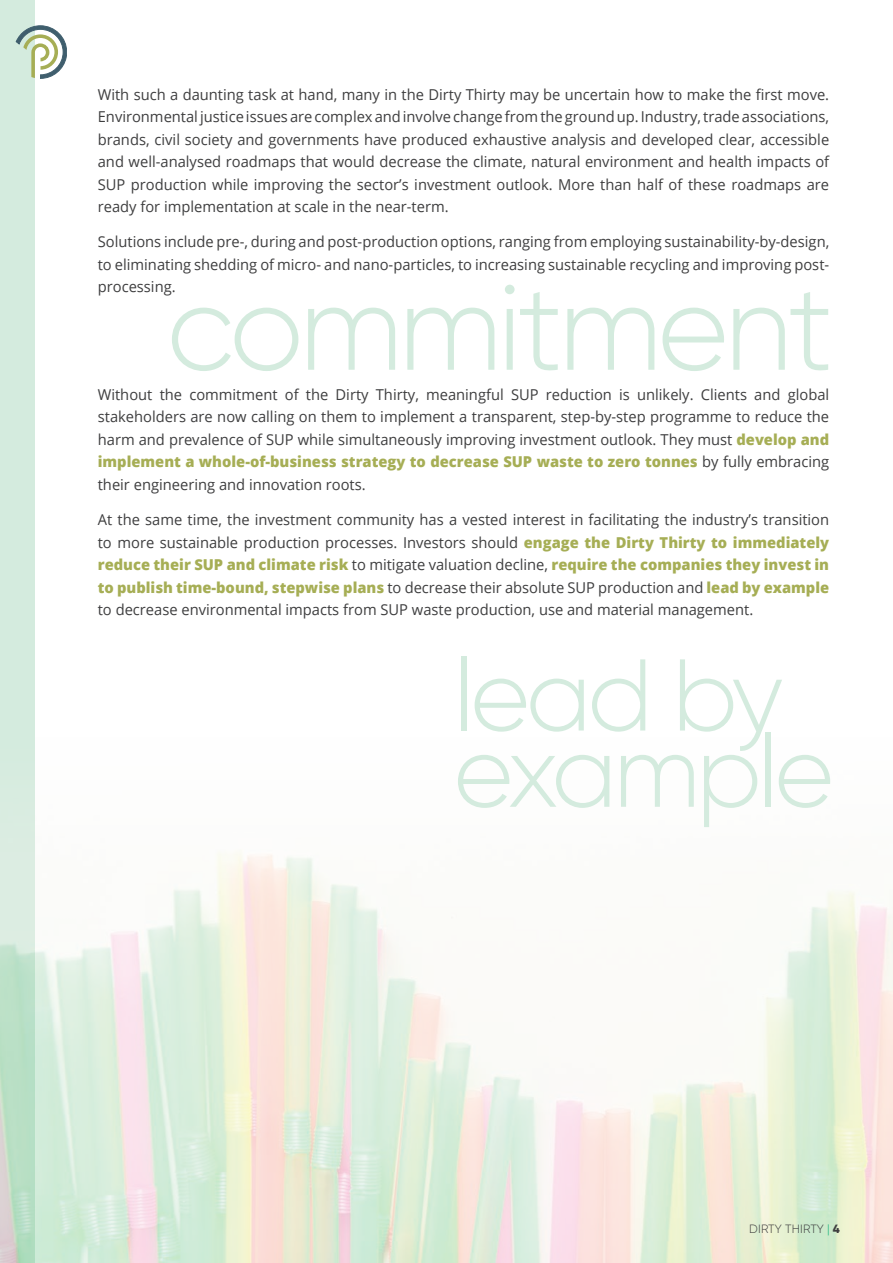
<style>
.page{position:relative;width:893px;height:1263px;background:#fff}
.page>*{position:absolute;margin:0;border:0;box-sizing:border-box;transform-origin:0 0}
.t1{font:300 121.5px "Gilroy";letter-spacing:-.04em;color:#d4ebde}
.t2{font:300 101.7px/76.2px "Gilroy";letter-spacing:-.04em;color:#d4ebde}
.t3{font:15px/22.5px "Open Sans";color:#3e3e3f;text-align:justify}
.t4{font:300 12px "Gilroy";letter-spacing:.01em;color:#3e3e3f}
.s1{font-weight:800;color:#a6ae55}
.s2{color:#13b27b}
.s3{font-weight:800}
</style>
<div class="page">
<div style="left:0;top:0;width:34px;height:1263px;background:#d4ebde"></div>
<img style="left:0;top:736px;width:893px;height:527px">
<svg style="left:16px;top:26px;width:51px;height:53px"></svg>
<p class="t3" style="left:98px;top:82px;width:733px">With such a daunting task at hand, many in the Dirty Thirty may be uncertain how to make the first move.<br>Environmental justice issues are complex and involve change from the ground up. Industry, trade associations, brands, civil society and governments have produced exhaustive analysis and developed clear, accessible and well-analysed roadmaps that would decrease the climate, natural environment and health impacts of SUP production while improving the sector’s investment outlook. More than half of these roadmaps are ready for implementation at scale in the near-term.</p>
<p class="t3" style="left:98px;top:230px;width:733px">Solutions include pre-, during and post-production options, ranging from employing sustainability-by-design, to eliminating shedding of micro- and nano-particles, to increasing sustainable recycling and improving post&shy;processing.</p>
<p class="t1" style="left:167px;top:253px;width:668px">commitment</p>
<p class="t3" style="left:98px;top:383px;width:733px">Without the commitment of the Dirty Thirty, meaningful SUP reduction is unlikely. Clients and global stakeholders are now calling on them to implement a transparent, step-by-step programme to reduce the harm and prevalence of SUP while simultaneously improving investment outlook. They must <span class="s1">develop and implement a whole-of-business strategy to decrease SUP waste to zero tonnes</span> by fully embracing their engineering and innovation roots.</p>
<p class="t3" style="left:98px;top:508px;width:733px">At the same time, the investment community has a vested interest in facilitating the industry’s transition to more sustainable production processes. Investors should <span class="s1">engage the Dirty Thirty to immediately reduce their SUP and climate risk</span> to mitigate valuation decline, <span class="s1">require the companies they invest in to publish time-bound, stepwise plans</span> to decrease their absolute SUP production and <span class="s1">lead by example </span>to decrease environmental impacts from SUP waste production, use and material management.</p>
<p class="t2" style="left:454px;top:656px;width:382px">lead by example</p>
<p class="t4" style="left:749px;top:1222px;width:92px">DIRTY THIRTY <span class="s2">|</span> <span class="s3">4</span></p>
</div>
